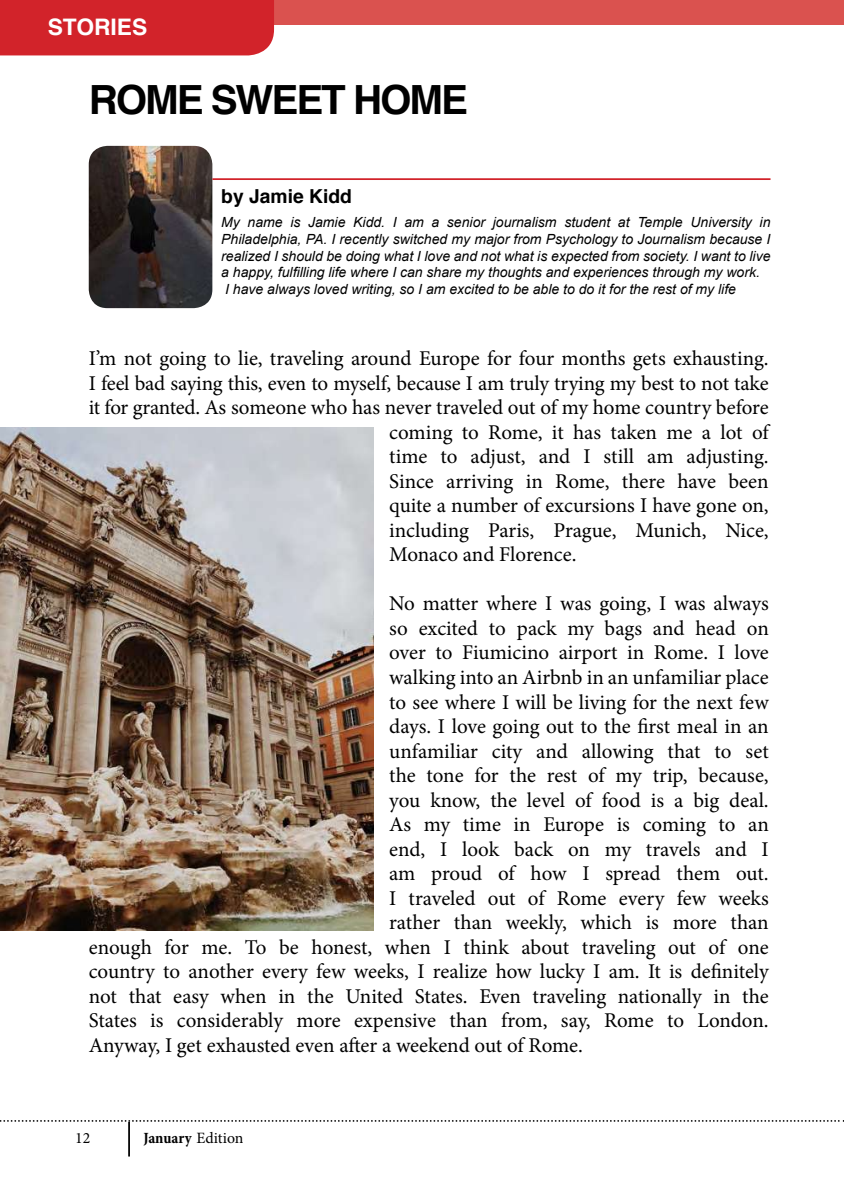
<style>
.page{position:relative;width:844px;height:1191px;background:#fff}
.page>*{position:absolute;margin:0;border:0;box-sizing:border-box;transform-origin:0 0}
.t1{font:700 40.25px "Helvetica";letter-spacing:-.05em;color:#000}
.t2{font:700 22.75px "Helvetica";color:#fff}
.t3{font:21px "Minion Pro";letter-spacing:-.005em;color:#000}
.t4{font:700 19.25px "Helvetica";color:#000}
.t5{font:700 condensed 15.75px "Minion Pro";letter-spacing:-.005em;color:#000}
.t6{font:15.75px "Minion Pro";color:#000}
.t7{font:italic 14px/16.8px "Arial";color:#000}
.s1{font-weight:400;font-stretch:normal}
</style>
<div class="page">
<hr style="left:128px;top:1121px;width:2px;height:35px;background:#000">
<img style="left:89px;top:146px;width:123px;height:162px">
<hr style="left:212px;top:178px;width:558px;height:2px;background:#d2232a">
<svg style="left:0;top:1120px;width:844px;height:1px"></svg>
<div style="left:239px;top:0;width:604px;height:25px;background:#da524f"></div>
<div style="left:0;top:0;width:274px;height:55px;background:#d2232a"></div>
<img style="left:0;top:427px;width:373px;height:504px">
<p class="t2" style="left:48px;top:8px;width:101px">STORIES</p>
<h1 class="t1" style="left:89px;top:67px;width:380px">ROME SWEET HOME</h1>
<p class="t4" style="left:221px;top:181px;width:132px">by Jamie Kidd</p>
<p class="t7" style="left:221px;top:214px;width:550px">My name is Jamie Kidd. I am a senior journalism student at Temple University in Philadelphia, PA. I recently switched my major from Psychology to Journalism because I realized I should be doing what I love and not what is expected from society. I want to live a happy, fulfilling life where I can share my thoughts and experiences through my work.<br>I have always loved writing, so I am excited to be able to do it for the rest of my life</p>
<p class="t3" style="left:89px;top:344px;width:681px">I’m not going to lie, traveling around Europe for four months gets exhausting.</p>
<p class="t3" style="left:89px;top:369px;width:681px">I feel bad saying this, even to myself, because I am truly trying my best to not take</p>
<p class="t3" style="left:89px;top:393px;width:681px">it for granted. As someone who has never traveled out of my home country before</p>
<p class="t3" style="left:389px;top:418px;width:381px">coming to Rome, it has taken me a lot of</p>
<p class="t3" style="left:389px;top:442px;width:381px">time to adjust, and I still am adjusting.</p>
<p class="t3" style="left:389px;top:467px;width:381px">Since arriving in Rome, there have been</p>
<p class="t3" style="left:389px;top:491px;width:381px">quite a number of excursions I have gone on,</p>
<p class="t3" style="left:389px;top:516px;width:381px">including Paris, Prague, Munich, Nice,</p>
<p class="t3" style="left:389px;top:540px;width:189px">Monaco and Florence.</p>
<p class="t3" style="left:389px;top:589px;width:381px">No matter where I was going, I was always</p>
<p class="t3" style="left:389px;top:614px;width:381px">so excited to pack my bags and head on</p>
<p class="t3" style="left:389px;top:638px;width:381px">over to Fiumicino airport in Rome. I love</p>
<p class="t3" style="left:389px;top:663px;width:381px">walking into an Airbnb in an unfamiliar place</p>
<p class="t3" style="left:389px;top:687px;width:381px">to see where I will be living for the next few</p>
<p class="t3" style="left:389px;top:712px;width:381px">days. I love going out to the first meal in an</p>
<p class="t3" style="left:389px;top:736px;width:381px">unfamiliar city and allowing that to set</p>
<p class="t3" style="left:389px;top:761px;width:381px">the tone for the rest of my trip, because,</p>
<p class="t3" style="left:389px;top:785px;width:381px">you know, the level of food is a big deal.</p>
<p class="t3" style="left:389px;top:810px;width:381px">As my time in Europe is coming to an</p>
<p class="t3" style="left:389px;top:834px;width:381px">end, I look back on my travels and I</p>
<p class="t3" style="left:389px;top:859px;width:381px">am proud of how I spread them out.</p>
<p class="t3" style="left:389px;top:883px;width:381px">I traveled out of Rome every few weeks</p>
<p class="t3" style="left:389px;top:908px;width:381px">rather than weekly, which is more than</p>
<p class="t3" style="left:89px;top:932px;width:681px">enough for me. To be honest, when I think about traveling out of one</p>
<p class="t3" style="left:89px;top:957px;width:681px">country to another every few weeks, I realize how lucky I am. It is definitely</p>
<p class="t3" style="left:89px;top:981px;width:681px">not that easy when in the United States. Even traveling nationally in the</p>
<p class="t3" style="left:89px;top:1006px;width:681px">States is considerably more expensive than from, say, Rome to London.</p>
<p class="t3" style="left:89px;top:1030px;width:495px">Anyway, I get exhausted even after a weekend out of Rome.</p>
<p class="t6" style="left:75px;top:1127px;width:17px">12</p>
<p class="t5" style="left:143px;top:1127px;width:101px">January <span class="s1">Edition</span></p>
</div>
